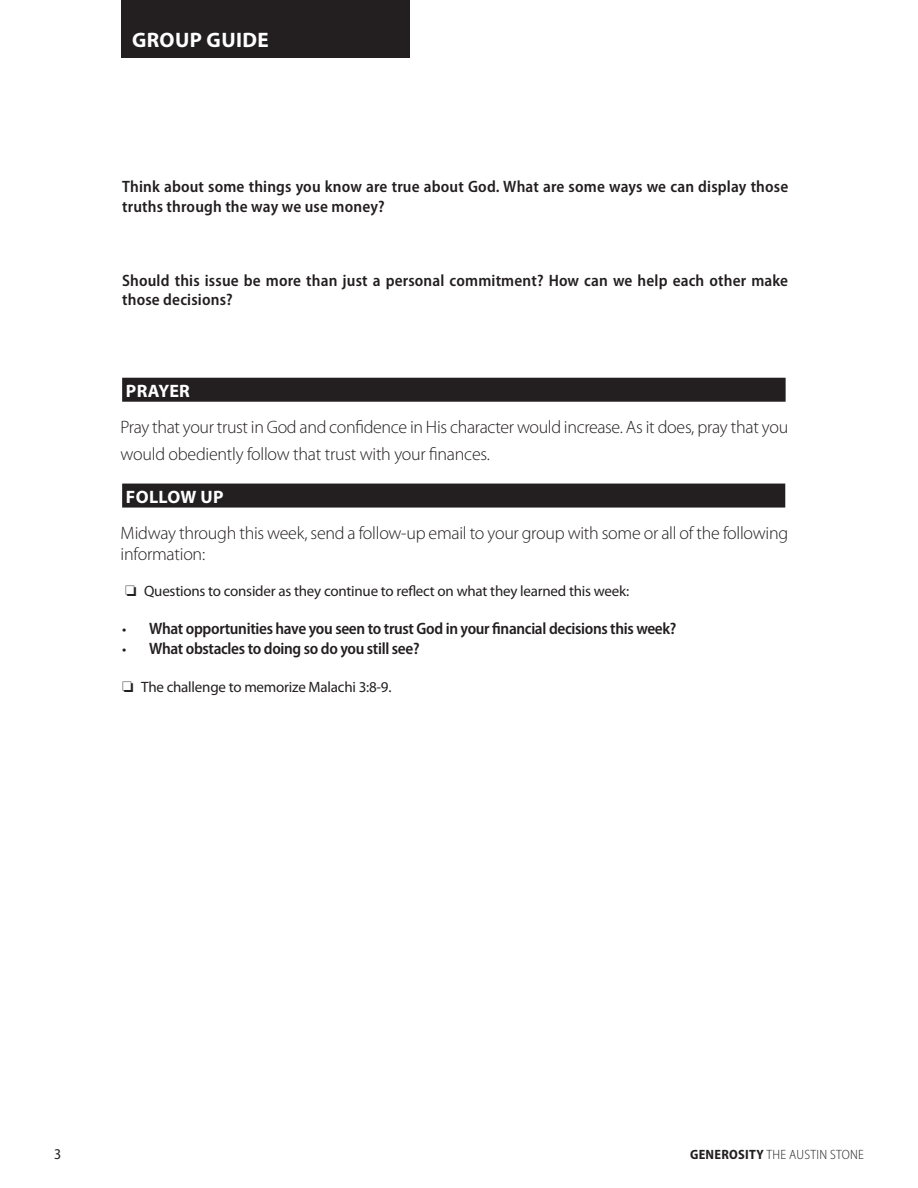
<style>
.page{position:relative;width:918px;height:1188px;background:#fff}
.page>*{position:absolute;margin:0;border:0;box-sizing:border-box;transform-origin:0 0}
.t1{font:700 21px "Myriad Pro";letter-spacing:.02em;color:#fff}
.t2{font:300 18px/27px "Myriad Pro";letter-spacing:-.015em;color:#231f20}
.t3{font:700 18px "Myriad Pro";letter-spacing:.02em;color:#fff}
.t4{font:600 semi-condensed 16.5px/19.8px "Myriad Pro";letter-spacing:.01em;color:#231f20}
.t5{font:600 semi-condensed 16.5px "Myriad Pro";letter-spacing:-.02em;color:#231f20}
.t6{font:15px "Myriad Pro";letter-spacing:-.015em;color:#231f20}
.t7{font:semi-condensed 15px "Myriad Pro";color:#231f20}
.t8{font:300 semi-condensed 13.5px "Myriad Pro";letter-spacing:.02em;color:#231f20}
.s1{font-weight:400;font-stretch:normal;font-size:15px}
.s2{font-weight:700}
</style>
<div class="page">
<div style="left:122px;top:378px;width:664px;height:24px;background:#231f20"></div>
<div style="left:122px;top:484px;width:663px;height:24px;background:#231f20"></div>
<div style="left:121px;top:0;width:289px;height:57px;background:#231f20"></div>
<p class="t1" style="left:132px;top:28px;width:138px">GROUP GUIDE</p>
<p class="t4" style="left:122px;top:177px;width:668px">Think about some things you know are true about God. What are some ways we can display those truths through the way we use money?</p>
<p class="t4" style="left:122px;top:270px;width:668px">Should this issue be more than just a personal commitment? How can we help each other make those decisions?</p>
<p class="t3" style="left:126px;top:381px;width:66px">PRAYER</p>
<p class="t2" style="left:121px;top:414px;width:669px">Pray that your trust in God and confidence in His character would increase. As it does, pray that you would obediently follow that trust with your finances.</p>
<p class="t3" style="left:126px;top:487px;width:99px">FOLLOW UP</p>
<p class="t2" style="left:121px;top:522px;width:669px;line-height:21.6px">Midway through this week, send a follow-up email to your group with some or all of the following information:</p>
<p class="t6" style="left:125px;top:583px;width:506px">❏ Questions to consider as they continue to reflect on what they learned this week:</p>
<p class="t5" style="left:122px;top:619px;width:556px"><span class="s1">•</span> What opportunities have you seen to trust God in your financial decisions this week?</p>
<p class="t5" style="left:122px;top:639px;width:299px"><span class="s1">•</span> What obstacles to doing so do you still see?</p>
<p class="t6" style="left:122px;top:678px;width:271px">❏ The challenge to memorize Malachi 3:8-9.</p>
<p class="t7" style="left:54px;top:1146px;width:9px">3</p>
<p class="t8" style="left:690px;top:1147px;width:175px"><span class="s2">GENEROSITY</span> THE AUSTIN STONE</p>
</div>
